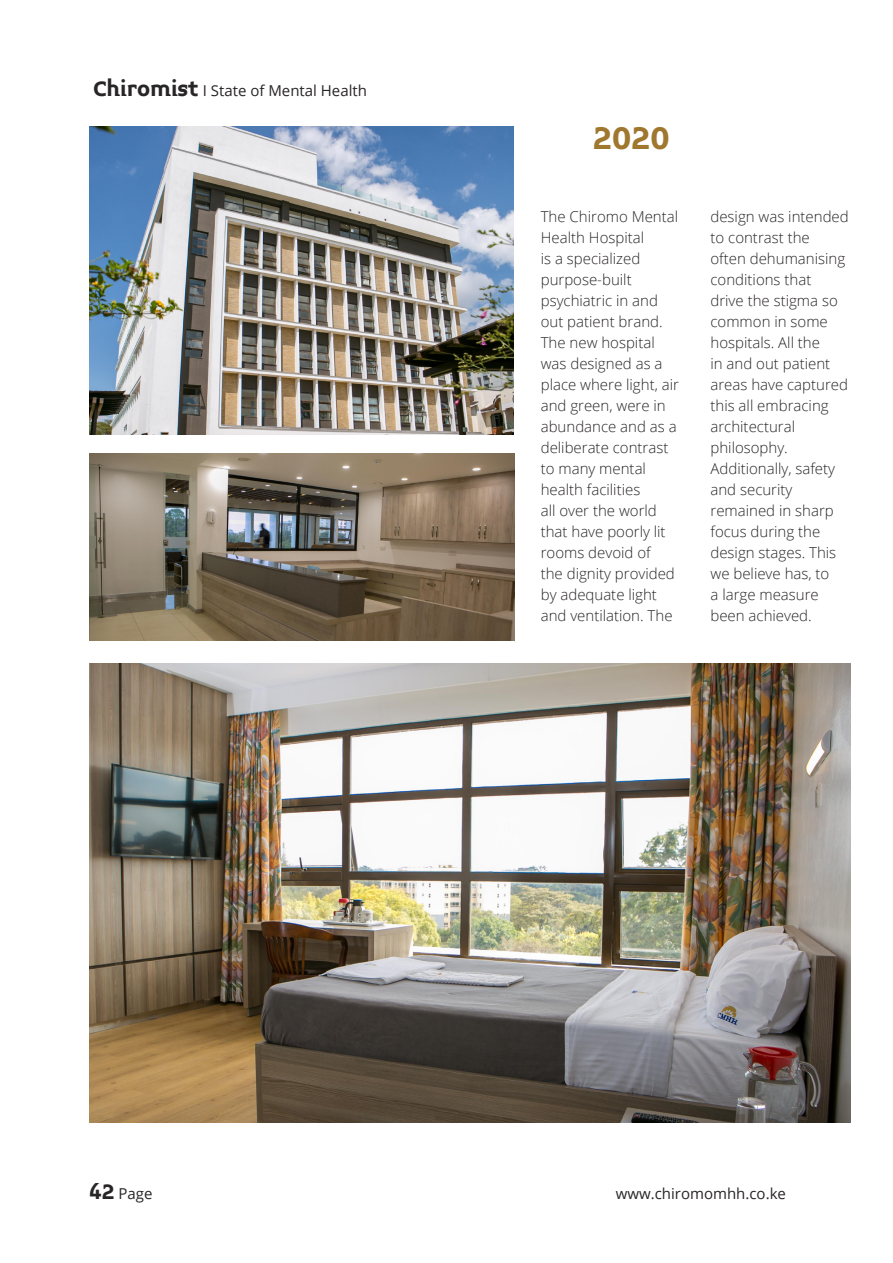
<style>
.page{position:relative;width:893px;height:1263px;background:#fff}
.page>*{position:absolute;margin:0;border:0;box-sizing:border-box;transform-origin:0 0}
.Sub_Head_01{font:700 36px "Midiet Serif";color:#a0772e}
._02_Col{font:300 15px/21px "Open Sans";color:#282526}
.t1{font:15px "Open Sans";color:#282526}
.s1{font-family:"Midiet Serif";font-weight:700;font-size:24px}
</style>
<div class="page">
<img style="left:89px;top:454px;width:425px;height:187px">
<img style="left:89px;top:126px;width:425px;height:309px">
<img style="left:89px;top:663px;width:761px;height:459px">
<p class="t1" style="left:94px;top:80px;width:275px"><span class="s1">Chiromist</span> I State of Mental Health</p>
<p class="Sub_Head_01" style="left:593px;top:117px;width:78px">2020</p>
<p class="_02_Col" style="left:541px;top:206px;width:140px">The Chiromo Mental<br>Health Hospital<br>is a specialized purpose-built psychiatric in and out patient brand.<br>The new hospital was designed as a place where light, air and green, were in abundance and as a deliberate contrast to many mental health facilities<br>all over the world that have poorly lit rooms devoid of<br>the dignity provided by adequate light and ventilation. The</p>
<p class="_02_Col" style="left:710px;top:206px;width:140px">design was intended to contrast the often dehumanising conditions that<br>drive the stigma so common in some hospitals. All the<br>in and out patient areas have captured this all embracing architectural philosophy.<br>Additionally, safety and security remained in sharp focus during the design stages. This we believe has, to<br>a large measure been achieved.</p>
<p class="t1" style="left:89px;top:1183px;width:65px"><span class="s1">42</span> Page</p>
<p class="t1" style="left:616px;top:1183px;width:172px">www.chiromomhh.co.ke</p>
</div>
